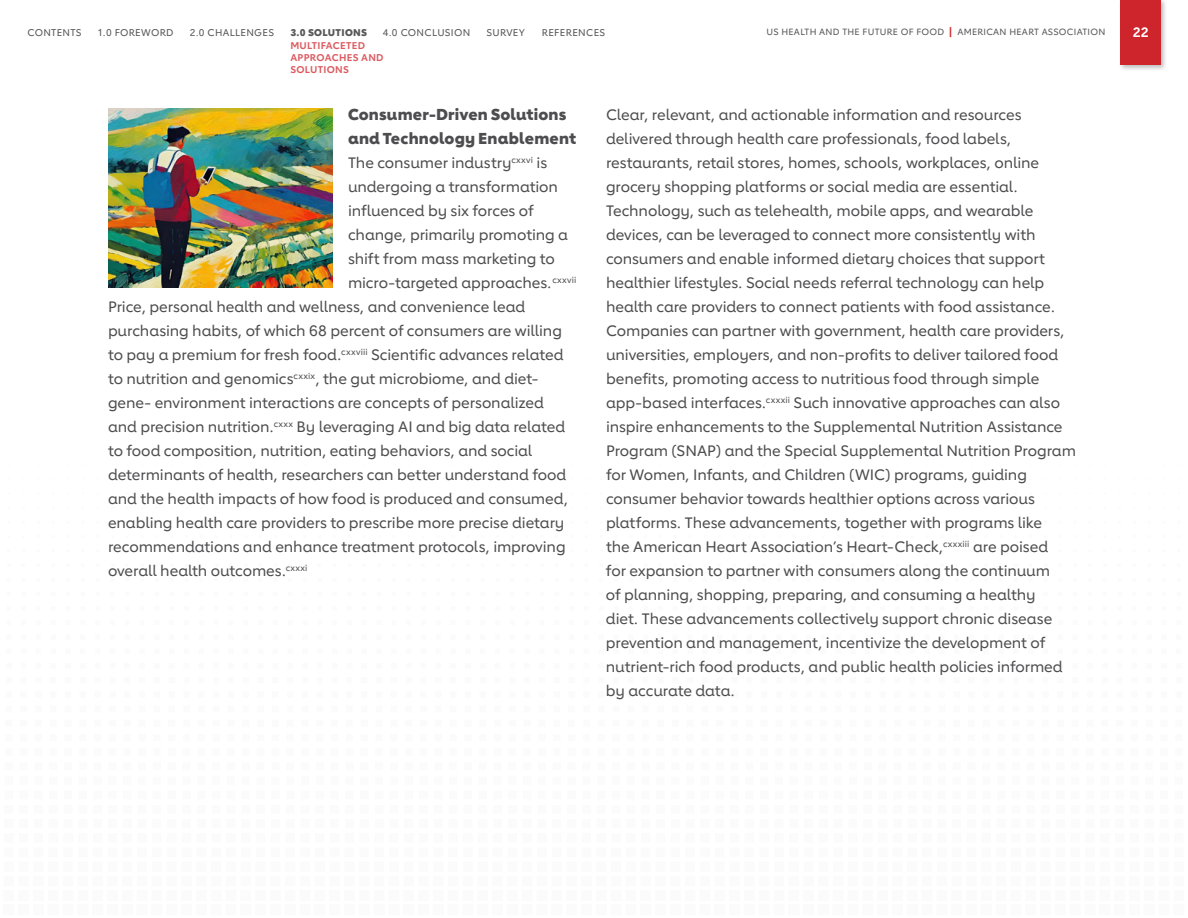
<style>
.page{position:relative;width:1188px;height:918px;background:#fff}
.page>*{position:absolute;margin:0;border:0;box-sizing:border-box;transform-origin:0 0}
.Sub_Hd3{font:800 15.75px/24px "Lub Dub";letter-spacing:.01em;color:#4d4d4f}
.Body_Copy_10PT{font:500 15px/24px "Lub Dub";letter-spacing:-.005em;color:#4d4d4f}
.t1{font:700 13.5px "Lub Dub";color:#fff}
.t2{font:500 9.75px "Lub Dub";letter-spacing:.03em;color:#5a5758}
.t3{font:700 9.75px/12px "Lub Dub";letter-spacing:.03em;color:#db5b60}
.t4{font:800 9.75px "Lub Dub";letter-spacing:.03em;color:#5a5758}
.t5{font:500 9px "Lub Dub";letter-spacing:.03em;color:#5a5758}
.s1{font-weight:700;font-size:10.5px;color:#ce242b}
</style>
<div class="page">
<img style="left:108px;top:108px;width:225px;height:180px">
<div style="left:1118px;top:0;width:50px;height:71px;background:#231f20;opacity:.3"></div>
<div style="left:1120px;top:0;width:41px;height:65px;background:#ce242b"></div>
<p class="t2" style="left:27px;top:27px;width:56px">CONTENTS</p>
<p class="t2" style="left:98px;top:27px;width:77px">1.0 FOREWORD</p>
<p class="t2" style="left:190px;top:27px;width:86px">2.0 CHALLENGES</p>
<p class="t2" style="left:383px;top:27px;width:89px">4.0 CONCLUSION</p>
<p class="t2" style="left:487px;top:27px;width:40px">SURVEY</p>
<p class="t2" style="left:542px;top:27px;width:65px">REFERENCES</p>
<p class="t1" style="left:1133px;top:24px;width:17px">22</p>
<p class="t3" style="left:290px;top:39px;width:95px">MULTIFACETED<br>APPROACHES AND<br>SOLUTIONS</p>
<p class="t5" style="left:766px;top:27px;width:341px">US HEALTH AND THE FUTURE OF FOOD <span class="s1">|</span> AMERICAN HEART ASSOCIATION</p>
<p class="t4" style="left:290px;top:27px;width:78px">3.0 SOLUTIONS</p>
<p class="Sub_Hd3" style="left:348px;top:102px;width:230px">Consumer-Driven Solutions and Technology Enablement</p>
<p class="Body_Copy_10PT" style="left:348px;top:151px;width:201px">The consumer industry<sup>cxxvi</sup> is</p>
<p class="Body_Copy_10PT" style="left:348px;top:175px;width:212px">undergoing a transformation</p>
<p class="Body_Copy_10PT" style="left:348px;top:199px;width:187px">influenced by six forces of</p>
<p class="Body_Copy_10PT" style="left:348px;top:223px;width:222px">change, primarily promoting a</p>
<p class="Body_Copy_10PT" style="left:348px;top:247px;width:208px">shift from mass marketing to</p>
<p class="Body_Copy_10PT" style="left:348px;top:271px;width:230px">micro-targeted approaches.<sup>cxxvii</sup></p>
<p class="Body_Copy_10PT" style="left:108px;top:295px;width:419px">Price, personal health and wellness, and convenience lead</p>
<p class="Body_Copy_10PT" style="left:108px;top:319px;width:456px">purchasing habits, of which 68 percent of consumers are willing</p>
<p class="Body_Copy_10PT" style="left:108px;top:343px;width:457px">to pay a premium for fresh food.<sup>cxxviii</sup> Scientific advances related</p>
<p class="Body_Copy_10PT" style="left:108px;top:367px;width:432px">to nutrition and genomics<sup>cxxix</sup>, the gut microbiome, and diet-</p>
<p class="Body_Copy_10PT" style="left:108px;top:391px;width:437px">gene- environment interactions are concepts of personalized</p>
<p class="Body_Copy_10PT" style="left:108px;top:415px;width:459px">and precision nutrition.<sup>cxxx</sup> By leveraging AI and big data related</p>
<p class="Body_Copy_10PT" style="left:108px;top:439px;width:426px">to food composition, nutrition, eating behaviors, and social</p>
<p class="Body_Copy_10PT" style="left:108px;top:463px;width:460px">determinants of health, researchers can better understand food</p>
<p class="Body_Copy_10PT" style="left:108px;top:487px;width:462px">and the health impacts of how food is produced and consumed,</p>
<p class="Body_Copy_10PT" style="left:108px;top:511px;width:458px">enabling health care providers to prescribe more precise dietary</p>
<p class="Body_Copy_10PT" style="left:108px;top:535px;width:459px">recommendations and enhance treatment protocols, improving</p>
<p class="Body_Copy_10PT" style="left:108px;top:559px;width:201px">overall health outcomes.<sup>cxxxi</sup></p>
<p class="Body_Copy_10PT" style="left:606px;top:103px;width:472px">Clear, relevant, and actionable information and resources delivered through health care professionals, food labels, restaurants, retail stores, homes, schools, workplaces, online grocery shopping platforms or social media are essential.<br>Technology, such as telehealth, mobile apps, and wearable devices, can be leveraged to connect more consistently with consumers and enable informed dietary choices that support healthier lifestyles. Social needs referral technology can help health care providers to connect patients with food assistance.<br>Companies can partner with government, health care providers, universities, employers, and non-profits to deliver tailored food benefits, promoting access to nutritious food through simple app-based interfaces.<sup>cxxxii</sup> Such innovative approaches can also inspire enhancements to the Supplemental Nutrition Assistance Program (SNAP) and the Special Supplemental Nutrition Program for Women, Infants, and Children (WIC) programs, guiding consumer behavior towards healthier options across various platforms. These advancements, together with programs like<br>the American Heart Association’s Heart-Check,<sup>cxxxiii</sup> are poised<br>for expansion to partner with consumers along the continuum<br>of planning, shopping, preparing, and consuming a healthy<br>diet. These advancements collectively support chronic disease prevention and management, incentivize the development of nutrient-rich food products, and public health policies informed by accurate data.</p>
</div>
